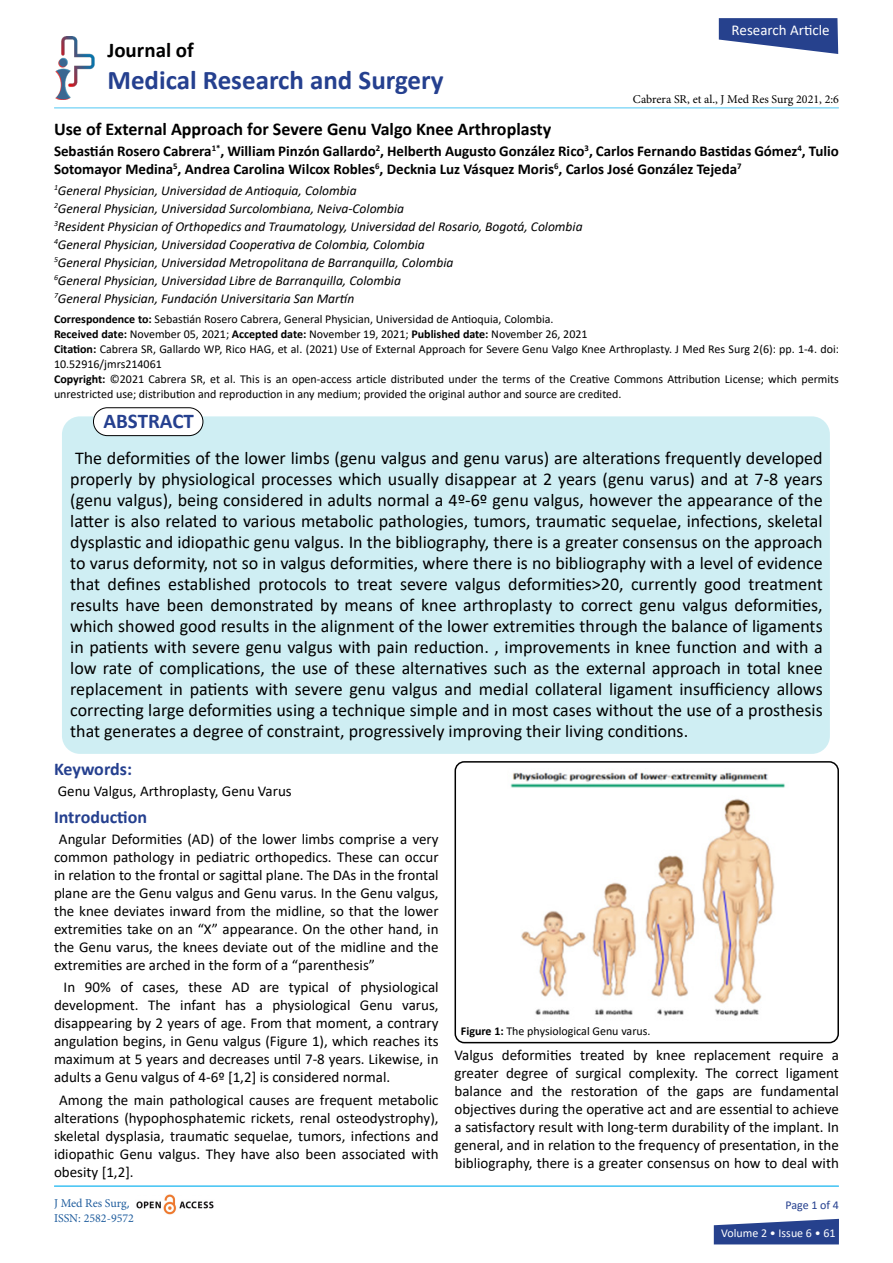
<style>
.page{position:relative;width:893px;height:1263px;background:#fff}
.page>*{position:absolute;margin:0;border:0;box-sizing:border-box;transform-origin:0 0}
.t1{font:700 27px "Calibri";color:#25408f}
.t2{font:700 21px "Calibri";color:#000101}
.t3{font:700 21px "Calibri";color:#25408f}
.t4{font:18px/21px "Calibri";color:#000;text-align:justify}
.t5{font:700 18px "Calibri";color:#000}
.t6{font:700 18px "Calibri";color:#25408f}
.t7{font:15px/18px "Calibri";color:#000;text-align:justify}
.t8{font:700 15px/18px "Calibri";color:#000}
.t9{font:15px "Calibri";color:#fff}
.t10{font:italic 13.5px/18px "Calibri";color:#000}
.t11{font:12px/15px "Calibri";color:#000}
.t12{font:12px "Minion Pro";color:#000}
.t13{font:12px/15px "Minion Pro";color:#215e9e}
.t14{font:12px "Calibri";color:#fff}
.t15{font:12px "Calibri";letter-spacing:-.005em;color:#25408f}
.s1{font-weight:700}
.s2{font-family:"Calibri"}
</style>
<div class="page">
<svg style="left:714px;top:1219px;width:125px;height:25px;background:#40589a"></svg>
<hr style="left:54px;top:107px;width:785px;height:1px;background:#00aeef">
<img style="left:136px;top:1194px;width:78px;height:21px">
<img style="left:55px;top:37px;width:40px;height:62px">
<div style="left:62px;top:416px;width:768px;height:338px;background:#cfeef3;border-radius:18px"></div>
<div style="left:93px;top:408px;width:110px;height:28px;background:#fff;border-radius:14px"></div>
<div style="left:93px;top:407px;width:110px;height:29px;border:1px solid #000;border-radius:14px"></div>
<hr style="left:54px;top:1186px;width:785px;height:1px;background:#00aeef">
<svg style="left:719px;top:18px;width:119px;height:36px"></svg>
<div style="left:454px;top:761px;width:385px;height:282px;border:2px solid #000;border-radius:9px"></div>
<img style="left:510px;top:772px;width:275px;height:244px">
<h2 class="t2" style="left:107px;top:35px;width:88px">Journal of</h2>
<h1 class="t1" style="left:107px;top:61px;width:338px">Medical Research and Surgery</h1>
<p class="t9" style="left:732px;top:19px;width:100px">Research Article</p>
<p class="t12" style="left:633px;top:91px;width:207px">Cabrera SR, et al., J Med Res Surg 2021, 2:6</p>
<p class="t5" style="left:54px;top:116px;width:499px">Use of External Approach for Severe Genu Valgo Knee Arthroplasty</p>
<p class="t8" style="left:54px;top:142px;width:786px">Sebastián Rosero Cabrera<sup>1*</sup>, William Pinzón Gallardo<sup>2</sup>, Helberth Augusto González Rico<sup>3</sup>, Carlos Fernando Bastidas Gómez<sup>4</sup>, Tulio<br>Sotomayor Medina<sup>5</sup>, Andrea Carolina Wilcox Robles<sup>6</sup>, Decknia Luz Vásquez Moris<sup>6</sup>, Carlos José González Tejeda<sup>7</sup></p>
<p class="t10" style="left:54px;top:181px;width:530px"><sup>1</sup>General Physician, Universidad de Antioquia, Colombia<br><sup>2</sup>General Physician, Universidad Surcolombiana, Neiva-Colombia<br><sup>3</sup>Resident Physician of Orthopedics and Traumatology, Universidad del Rosario, Bogotá, Colombia <sup>4</sup>General Physician, Universidad Cooperativa de Colombia, Colombia<br><sup>5</sup>General Physician, Universidad Metropolitana de Barranquilla, Colombia<br><sup>6</sup>General Physician, Universidad Libre de Barranquilla, Colombia<br><sup>7</sup>General Physician, Fundación Universitaria San Martín</p>
<p class="t11" style="left:54px;top:311px;width:786px"><span class="s1">Correspondence to:</span> Sebastián Rosero Cabrera, General Physician, Universidad de Antioquia, Colombia.<br><span class="s1">Received date:</span> November 05, 2021; <span class="s1">Accepted date:</span> November 19, 2021; <span class="s1">Published date:</span> November 26, 2021<br><span class="s1">Citation:</span> Cabrera SR, Gallardo WP, Rico HAG, et al. (2021) Use of External Approach for Severe Genu Valgo Knee Arthroplasty. J Med Res Surg 2(6): pp. 1-4. doi:<br>10.52916/jmrs214061<br><span class="s1">Copyright:</span> ©2021 Cabrera SR, et al. This is an open-access article distributed under the terms of the Creative Commons Attribution License; which permits unrestricted use; distribution and reproduction in any medium; provided the original author and source are credited.</p>
<h2 class="t3" style="left:103px;top:406px;width:92px">ABSTRACT</h2>
<p class="t4" style="left:70px;top:447px;width:754px">The deformities of the lower limbs (genu valgus and genu varus) are alterations frequently developed properly by physiological processes which usually disappear at 2 years (genu varus) and at 7-8 years (genu valgus), being considered in adults normal a 4º-6º genu valgus, however the appearance of the latter is also related to various metabolic pathologies, tumors, traumatic sequelae, infections, skeletal dysplastic and idiopathic genu valgus. In the bibliography, there is a greater consensus on the approach to varus deformity, not so in valgus deformities, where there is no bibliography with a level of evidence that defines established protocols to treat severe valgus deformities&gt;20, currently good treatment results have been demonstrated by means of knee arthroplasty to correct genu valgus deformities, which showed good results in the alignment of the lower extremities through the balance of ligaments in patients with severe genu valgus with pain reduction. , improvements in knee function and with a low rate of complications, the use of these alternatives such as the external approach in total knee replacement in patients with severe genu valgus and medial collateral ligament insufficiency allows correcting large deformities using a technique simple and in most cases without the use of a prosthesis that generates a degree of constraint, progressively improving their living conditions.</p>
<p class="t6" style="left:54px;top:756px;width:79px">Keywords:</p>
<p class="t7" style="left:58px;top:781px;width:236px">Genu Valgus, Arthroplasty, Genu Varus</p>
<p class="t6" style="left:54px;top:804px;width:95px">Introduction</p>
<p class="t7" style="left:54px;top:829px;width:386px;text-indent:5px">Angular Deformities (AD) of the lower limbs comprise a very common pathology in pediatric orthopedics. These can occur in relation to the frontal or sagittal plane. The DAs in the frontal plane are the Genu valgus and Genu varus. In the Genu valgus, the knee deviates inward from the midline, so that the lower extremities take on an “X” appearance. On the other hand, in the Genu varus, the knees deviate out of the midline and the extremities are arched in the form of a “parenthesis”</p>
<p class="t7" style="left:54px;top:978px;width:386px;text-indent:10px">In 90% of cases, these AD are typical of physiological development. The infant has a physiological Genu varus, disappearing by 2 years of age. From that moment, a contrary angulation begins, in Genu valgus (Figure 1), which reaches its maximum at 5 years and decreases until 7-8 years. Likewise, in adults a Genu valgus of 4-6º [1,2] is considered normal.</p>
<p class="t7" style="left:54px;top:1090px;width:386px;text-indent:5px">Among the main pathological causes are frequent metabolic alterations (hypophosphatemic rickets, renal osteodystrophy), skeletal dysplasia, traumatic sequelae, tumors, infections and idiopathic Genu valgus. They have also been associated with obesity [1,2].</p>
<p class="t11" style="left:461px;top:1023px;width:191px"><span class="s1">Figure 1:</span> The physiological Genu varus.</p>
<p class="t7" style="left:454px;top:1046px;width:386px">Valgus deformities treated by knee replacement require a greater degree of surgical complexity. The correct ligament balance and the restoration of the gaps are fundamental objectives during the operative act and are essential to achieve a satisfactory result with long-term durability of the implant. In general, and in relation to the frequency of presentation, in the bibliography, there is a greater consensus on how to deal with</p>
<p class="t13" style="left:54px;top:1196px;width:82px">J Med Res Surg<span class="s2">,<br></span>ISSN: 2582-9572</p>
<p class="t15" style="left:785px;top:1196px;width:55px">Page 1 of 4</p>
<p class="t14" style="left:721px;top:1225px;width:116px">Volume 2 • Issue 6 • 61</p>
</div>
